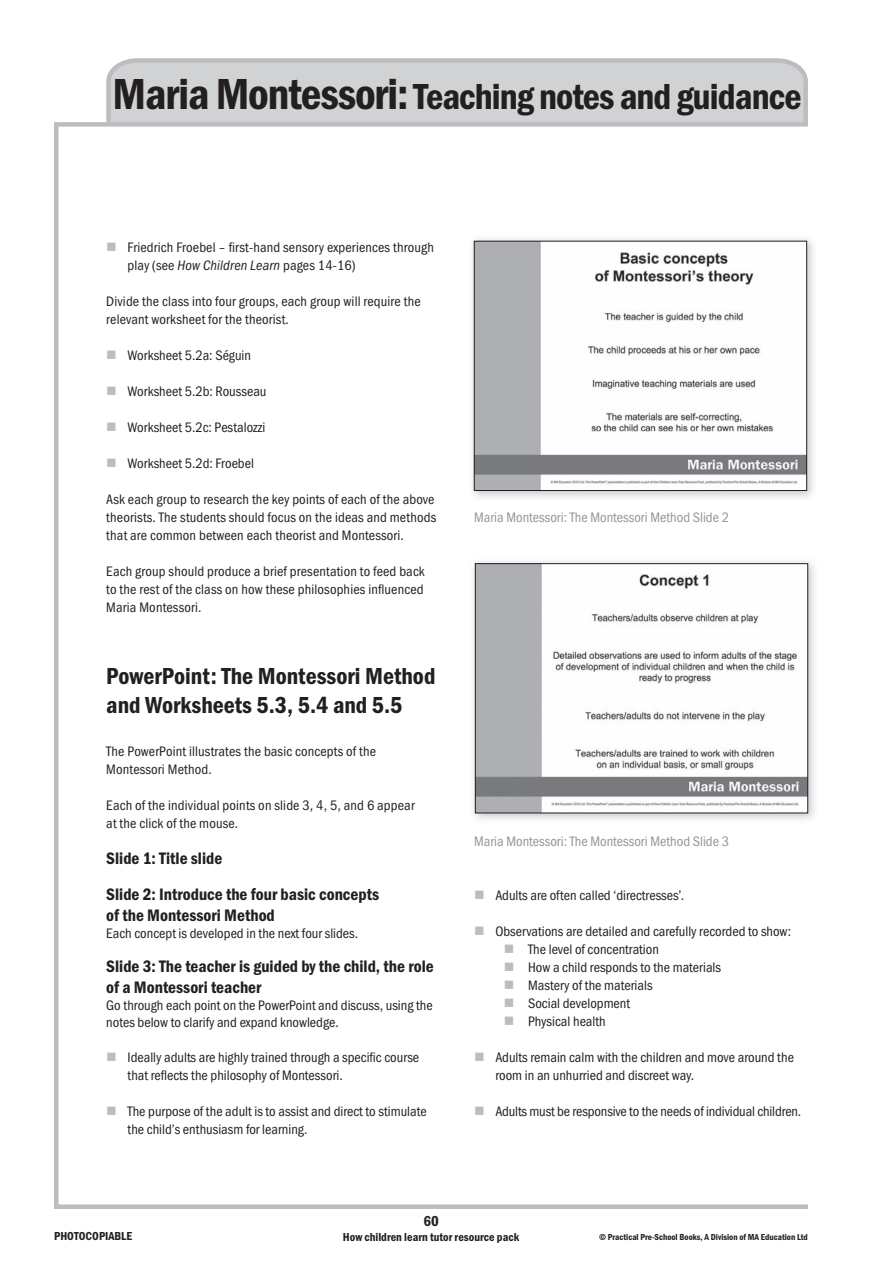
<style>
.page{position:relative;width:893px;height:1263px;background:#fff}
.page>*{position:absolute;margin:0;border:0;box-sizing:border-box;transform-origin:0 0}
.t1{font:37.5px "Franklin Got URWT Dem Con";letter-spacing:-.025em;color:#231f20}
.t2{font:24px/28.8px "Franklin Got URWT Dem Con";color:#231f20}
.t3{font:17.25px/36px "Franklin Got URWT Dem Con";color:#231f20}
.t4{font:15px "Franklin Got URWT Dem Con";color:#231f20}
.t5{font:14.25px/18px "Franklin Got URWT Boo Con";color:#231f20}
.t6{font:14.25px "Franklin Got URWT Boo Con";color:#939598}
.t7{font:12px "Franklin Got URWT Dem Con";color:#231f20}
.t8{font:9px "Franklin Got URWT Dem Con";color:#231f20}
.s1{font-size:45px}
.s2{color:#bcbdc0}
.s3{font-family:"Franklin Got URWT Boo Con Ita"}
</style>
<div class="page">
<svg style="left:106px;top:58px;width:702px;height:64px;background:#cfd0d2"></svg>
<img style="left:472px;top:238px;width:342px;height:260px">
<img style="left:476px;top:243px;width:329px;height:246px">
<div style="left:474px;top:241px;width:333px;height:250px;border:1px solid #231f20"></div>
<img style="left:473px;top:561px;width:342px;height:259px">
<img style="left:477px;top:565px;width:329px;height:246px">
<div style="left:475px;top:563px;width:333px;height:250px;border:1px solid #231f20"></div>
<h1 class="t1" style="left:113px;top:75px;width:691px"><span class="s1">Maria Montessori:</span> Teaching notes and guidance</h1>
<p class="t5" style="left:128px;top:238px;width:308px;text-indent:-21px"><span class="s2">■</span> Friedrich Froebel – first-hand sensory experiences through play (see <span class="s3">How Children Learn</span> pages 14-16)</p>
<p class="t5" style="left:106px;top:292px;width:316px">Divide the class into four groups, each group will require the relevant worksheet for the theorist.</p>
<p class="t5" style="left:106px;top:346px;width:146px"><span class="s2">■</span> Worksheet 5.2a: Séguin</p>
<p class="t5" style="left:106px;top:382px;width:162px"><span class="s2">■</span> Worksheet 5.2b: Rousseau</p>
<p class="t5" style="left:106px;top:418px;width:161px"><span class="s2">■</span> Worksheet 5.2c: Pestalozzi</p>
<p class="t5" style="left:106px;top:454px;width:149px"><span class="s2">■</span> Worksheet 5.2d: Froebel</p>
<p class="t5" style="left:106px;top:490px;width:332px">Ask each group to research the key points of each of the above theorists. The students should focus on the ideas and methods that are common between each theorist and Montessori.</p>
<p class="t5" style="left:106px;top:562px;width:320px;text-align:justify">Each group should produce a brief presentation to feed back to the rest of the class on how these philosophies influenced Maria Montessori.</p>
<h2 class="t2" style="left:106px;top:662px;width:331px">PowerPoint: The Montessori Method and Worksheets 5.3, 5.4 and 5.5</h2>
<p class="t5" style="left:106px;top:742px;width:271px">The PowerPoint illustrates the basic concepts of the<br>Montessori Method.</p>
<p class="t5" style="left:106px;top:796px;width:310px">Each of the individual points on slide 3, 4, 5, and 6 appear at the click of the mouse.</p>
<p class="t3" style="left:106px;top:840px;width:274px">Slide 1: Title slide<br>Slide 2: Introduce the four basic concepts</p>
<p class="t3" style="left:106px;top:897px;width:170px">of the Montessori Method</p>
<p class="t5" style="left:106px;top:924px;width:253px">Each concept is developed in the next four slides.</p>
<p class="t3" style="left:106px;top:956px;width:329px;line-height:20.7px">Slide 3: The teacher is guided by the child, the role of a Montessori teacher</p>
<p class="t5" style="left:106px;top:997px;width:328px;line-height:17.1px">Go through each point on the PowerPoint and discuss, using the notes below to clarify and expand knowledge.</p>
<p class="t5" style="left:128px;top:1048px;width:293px;text-indent:-21px"><span class="s2">■</span> Ideally adults are highly trained through a specific course that reflects the philosophy of Montessori.</p>
<p class="t5" style="left:128px;top:1102px;width:301px;text-indent:-21px"><span class="s2">■</span> The purpose of the adult is to assist and direct to stimulate the child’s enthusiasm for learning.</p>
<p class="t4" style="left:423px;top:1213px;width:17px">60</p>
<p class="t6" style="left:474px;top:509px;width:256px">Maria Montessori: The Montessori Method Slide 2</p>
<p class="t6" style="left:474px;top:833px;width:256px">Maria Montessori: The Montessori Method Slide 3</p>
<p class="t5" style="left:474px;top:886px;width:212px"><span class="s2">■</span> Adults are often called ‘directresses’.</p>
<p class="t5" style="left:474px;top:922px;width:319px"><span class="s2">■</span> Observations are detailed and carefully recorded to show:</p>
<p class="t5" style="left:504px;top:940px;width:157px"><span class="s2">■</span> The level of concentration</p>
<p class="t5" style="left:504px;top:958px;width:219px"><span class="s2">■</span> How a child responds to the materials</p>
<p class="t5" style="left:504px;top:976px;width:150px"><span class="s2">■</span> Mastery of the materials</p>
<p class="t5" style="left:504px;top:994px;width:128px"><span class="s2">■</span> Social development</p>
<p class="t5" style="left:504px;top:1012px;width:103px"><span class="s2">■</span> Physical health</p>
<p class="t5" style="left:495px;top:1048px;width:300px;text-indent:-21px"><span class="s2">■</span> Adults remain calm with the children and move around the room in an unhurried and discreet way.</p>
<p class="t5" style="left:474px;top:1102px;width:329px"><span class="s2">■</span> Adults must be responsive to the needs of individual children.</p>
<p class="t7" style="left:54px;top:1229px;width:79px">PHOTOCOPIABLE</p>
<p class="t7" style="left:343px;top:1230px;width:178px">How children learn tutor resource pack</p>
<p class="t8" style="left:599px;top:1232px;width:210px">© Practical Pre-School Books, A Division of MA Education Ltd</p>
</div>
